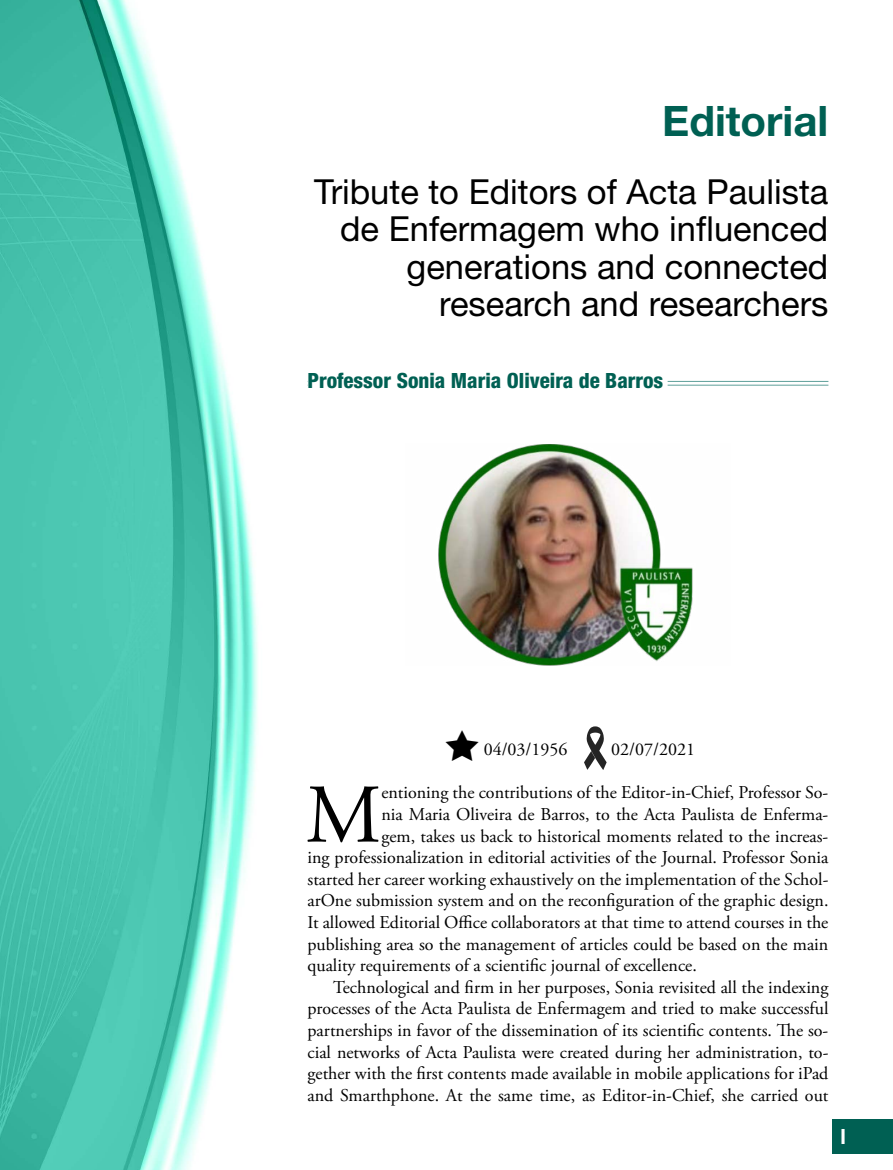
<style>
.page{position:relative;width:893px;height:1170px;background:#fff}
.page>*{position:absolute;margin:0;border:0;box-sizing:border-box;transform-origin:0 0}
.t1{font:83.1px "Adobe Garamond Pro";color:#000}
.t2{font:700 42px "Helvetica Neue LT Std";color:#006053}
.t3{font:34.5px/37.5px "Helvetica Neue LT Std";color:#000;text-align:right}
.t4{font:800 condensed 21px "Helvetica Neue LT Std";color:#006053}
.t5{font:700 condensed 21px "Helvetica Neue LT Std";color:#fff}
.t6{font:18px "Adobe Garamond Pro";color:#000}
</style>
<div class="page">
<div style="left:832px;top:1118px;width:61px;height:35px;background:#006053"></div>
<img style="left:0;top:0;width:258px;height:1169px">
<hr style="left:308px;top:381px;width:520px;height:1px;background:#5e9f99">
<hr style="left:308px;top:385px;width:520px;height:1px;background:#5e9f99">
<div style="left:308px;top:375px;width:360px;height:19px;background:#fff"></div>
<img style="left:438px;top:444px;width:255px;height:221px">
<svg style="left:584px;top:726px;width:23px;height:44px"></svg>
<h2 class="t2" style="left:662px;top:95px;width:168px">Editorial</h2>
<h3 class="t3" style="left:314px;top:172px;width:516px">Tribute to Editors of Acta Paulista de Enfermagem who influenced generations and connected research and researchers</h3>
<p class="t4" style="left:308px;top:367px;width:357px">Professor Sonia Maria Oliveira de Barros</p>
<p class="t6" style="left:484px;top:738px;width:85px">04/03/1956</p>
<p class="t6" style="left:611px;top:738px;width:85px">02/07/2021</p>
<h1 class="t1" style="left:305px;top:765px;width:77px">M</h1>
<p class="t6" style="left:381px;top:781px;width:449px">entioning the contributions of the Editor-in-Chief, Professor So-</p>
<p class="t6" style="left:381px;top:803px;width:449px">nia Maria Oliveira de Barros, to the Acta Paulista de Enferma-</p>
<p class="t6" style="left:381px;top:825px;width:448px">gem, takes us back to historical moments related to the increas-</p>
<p class="t6" style="left:308px;top:846px;width:522px">ing professionalization in editorial activities of the Journal. Professor Sonia</p>
<p class="t6" style="left:308px;top:868px;width:522px">started her career working exhaustively on the implementation of the Schol-</p>
<p class="t6" style="left:308px;top:889px;width:522px">arOne submission system and on the reconfiguration of the graphic design.</p>
<p class="t6" style="left:308px;top:911px;width:522px">It allowed Editorial Office collaborators at that time to attend courses in the</p>
<p class="t6" style="left:308px;top:933px;width:522px">publishing area so the management of articles could be based on the main</p>
<p class="t6" style="left:308px;top:954px;width:391px">quality requirements of a scientific journal of excellence.</p>
<p class="t6" style="left:333px;top:976px;width:497px">Technological and firm in her purposes, Sonia revisited all the indexing</p>
<p class="t6" style="left:308px;top:997px;width:522px">processes of the Acta Paulista de Enfermagem and tried to make successful</p>
<p class="t6" style="left:308px;top:1019px;width:522px">partnerships in favor of the dissemination of its scientific contents. The so-</p>
<p class="t6" style="left:308px;top:1041px;width:522px">cial networks of Acta Paulista were created during her administration, to-</p>
<p class="t6" style="left:308px;top:1062px;width:522px">gether with the first contents made available in mobile applications for iPad</p>
<p class="t6" style="left:308px;top:1084px;width:522px">and Smarthphone. At the same time, as Editor-in-Chief, she carried out</p>
<p class="t5" style="left:841px;top:1123px;width:7px">I</p>
</div>
